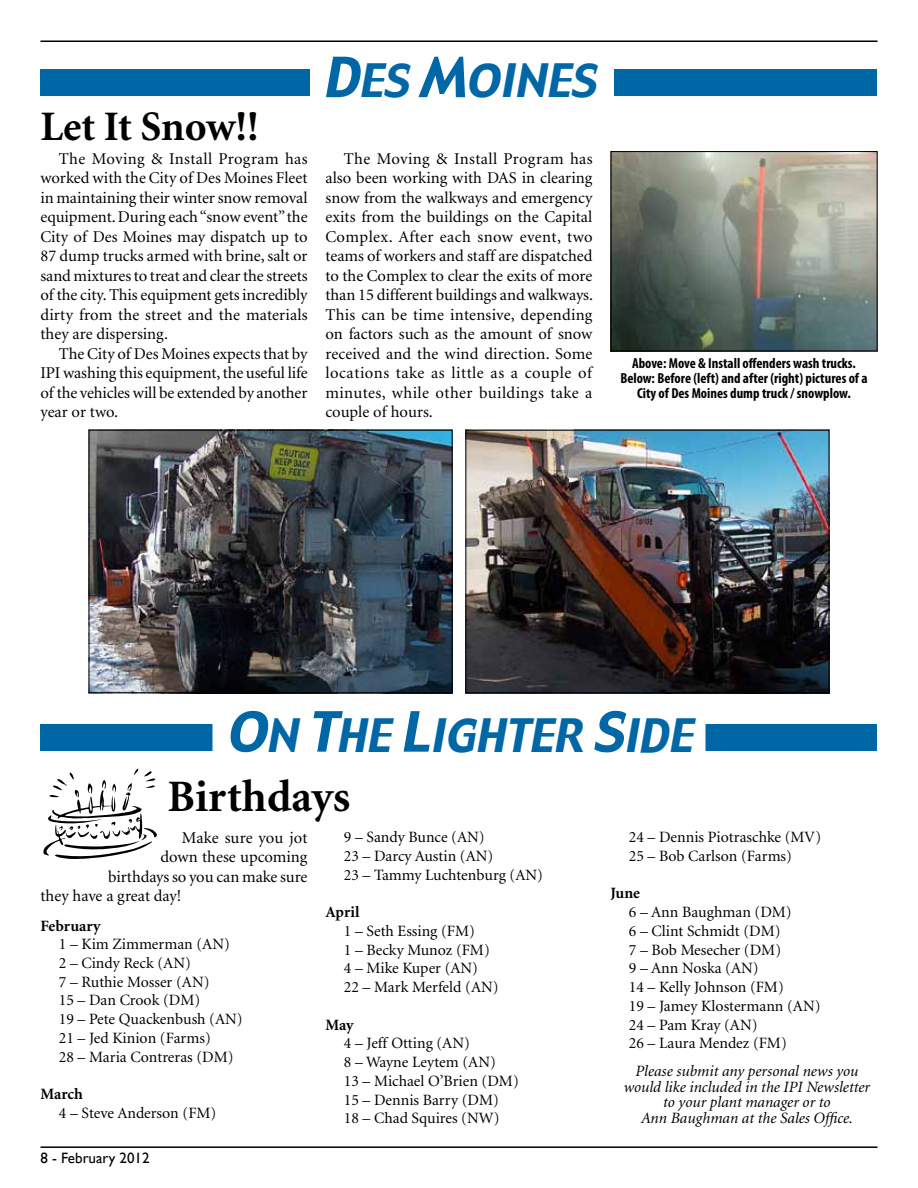
<style>
.page{position:relative;width:918px;height:1188px;background:#fff}
.page>*{position:absolute;margin:0;border:0;box-sizing:border-box;transform-origin:0 0}
.t1{font:italic 45px "Gadget";color:#0067a6}
.t2{font:700 45px "Minion";color:#000}
.t3{font:700 42px "Minion";letter-spacing:-.005em;color:#000}
.t4{font:16.5px/19.5px "Minion";color:#000;text-align:justify}
.t5{font:15.75px/18.8px "Minion";color:#000}
.t6{font:italic 15.75px/15.8px "Minion";color:#000;text-align:center}
.t7{font:700 15.75px "Minion";color:#000}
.t8{font:15px "Gill Sans";color:#000}
.t9{font:700 condensed 14.55px/15px "Myriad Pro";color:#000;text-align:center}
.s1{font-size:54px}
</style>
<div class="page">
<hr style="left:40px;top:1146px;width:838px;height:2px;background:#000">
<hr style="left:40px;top:40px;width:838px;height:2px;background:#000">
<div style="left:40px;top:69px;width:838px;height:27px;background:#0067a6"></div>
<div style="left:310px;top:68px;width:304px;height:30px;background:#fff"></div>
<img style="left:613px;top:153px;width:263px;height:196px">
<div style="left:611px;top:151px;width:267px;height:200px;border:1px solid #000"></div>
<img style="left:467px;top:432px;width:360px;height:259px">
<div style="left:465px;top:430px;width:364px;height:263px;border:1px solid #000"></div>
<img style="left:91px;top:432px;width:360px;height:259px">
<div style="left:89px;top:430px;width:364px;height:263px;border:1px solid #000"></div>
<svg style="left:44px;top:769px;width:113px;height:90px"></svg>
<div style="left:40px;top:724px;width:838px;height:27px;background:#0067a6"></div>
<div style="left:213px;top:722px;width:492px;height:31px;background:#fff"></div>
<h2 class="t3" style="left:40px;top:105px;width:220px">Let It Snow!!</h2>
<p class="t4" style="left:40px;top:149px;width:269px;text-indent:18px">The Moving &amp; Install Program has worked with the City of Des Moines Fleet in maintaining their winter snow removal equipment. During each “snow event” the City of Des Moines may dispatch up to 87 dump trucks armed with brine, salt or sand mixtures to treat and clear the streets of the city. This equipment gets incredibly dirty from the street and the materials they are dispersing.</p>
<p class="t4" style="left:40px;top:344px;width:269px;text-indent:18px">The City of Des Moines expects that by IPI washing this equipment, the useful life of the vehicles will be extended by another year or two.</p>
<h1 class="t1" style="left:323px;top:52px;width:278px"><span class="s1">D</span>ES <span class="s1">M</span>OINES</h1>
<p class="t4" style="left:325px;top:149px;width:269px;text-indent:18px">The Moving &amp; Install Program has also been working with DAS in clearing snow from the walkways and emergency exits from the buildings on the Capital Complex. After each snow event, two teams of workers and staff are dispatched to the Complex to clear the exits of more than 15 different buildings and walkways.<br>This can be time intensive, depending on factors such as the amount of snow received and the wind direction. Some locations take as little as a couple of minutes, while other buildings take a couple of hours.</p>
<p class="t9" style="left:620px;top:355px;width:249px">Above: Move &amp; Install offenders wash trucks.<br>Below: Before (left) and after (right) pictures of a<br>City of Des Moines dump truck / snowplow.</p>
<h1 class="t1" style="left:226px;top:706px;width:479px"><span class="s1">O</span>N <span class="s1">T</span>HE <span class="s1">L</span>IGHTER <span class="s1">S</span>IDE</h1>
<h1 class="t2" style="left:168px;top:774px;width:184px">Birthdays</h1>
<p class="t4" style="left:182px;top:828px;width:127px">Make sure you jot</p>
<p class="t4" style="left:161px;top:848px;width:148px">down these upcoming</p>
<p class="t4" style="left:108px;top:867px;width:201px">birthdays so you can make sure</p>
<p class="t4" style="left:41px;top:887px;width:142px">they have a great day!</p>
<p class="t7" style="left:40px;top:917px;width:62px">February</p>
<p class="t5" style="left:59px;top:935px;width:185px">1 – Kim Zimmerman (AN)<br>2 – Cindy Reck (AN)<br>7 – Ruthie Mosser (AN)<br>15 – Dan Crook (DM)<br>19 – Pete Quackenbush (AN)<br>21 – Jed Kinion (Farms)<br>28 – Maria Contreras (DM)</p>
<p class="t7" style="left:40px;top:1086px;width:44px">March</p>
<p class="t5" style="left:59px;top:1104px;width:159px">4 – Steve Anderson (FM)</p>
<p class="t5" style="left:344px;top:828px;width:201px">9 – Sandy Bunce (AN)<br>23 – Darcy Austin (AN)<br>23 – Tammy Luchtenburg (AN)</p>
<p class="t7" style="left:325px;top:904px;width:36px">April</p>
<p class="t5" style="left:344px;top:922px;width:156px">1 – Seth Essing (FM)<br>1 – Becky Munoz (FM)<br>4 – Mike Kuper (AN)<br>22 – Mark Merfeld (AN)</p>
<p class="t7" style="left:325px;top:1017px;width:30px">May</p>
<p class="t5" style="left:344px;top:1035px;width:176px">4 – Jeff Otting (AN)<br>8 – Wayne Leytem (AN)<br>13 – Michael O’Brien (DM)<br>15 – Dennis Barry (DM)<br>18 – Chad Squires (NW)</p>
<p class="t8" style="left:40px;top:1149px;width:111px">8 - February 2012</p>
<p class="t5" style="left:629px;top:828px;width:194px">24 – Dennis Piotraschke (MV)<br>25 – Bob Carlson (Farms)</p>
<p class="t7" style="left:610px;top:885px;width:31px">June</p>
<p class="t5" style="left:629px;top:903px;width:193px">6 – Ann Baughman (DM)<br>6 – Clint Schmidt (DM)<br>7 – Bob Mesecher (DM)<br>9 – Ann Noska (AN)<br>14 – Kelly Johnson (FM)<br>19 – Jamey Klostermann (AN)<br>24 – Pam Kray (AN)<br>26 – Laura Mendez (FM)</p>
<p class="t6" style="left:624px;top:1064px;width:248px">Please submit any personal news you would like included in the IPI Newsletter to your plant manager or to<br>Ann Baughman at the Sales Office.</p>
</div>
